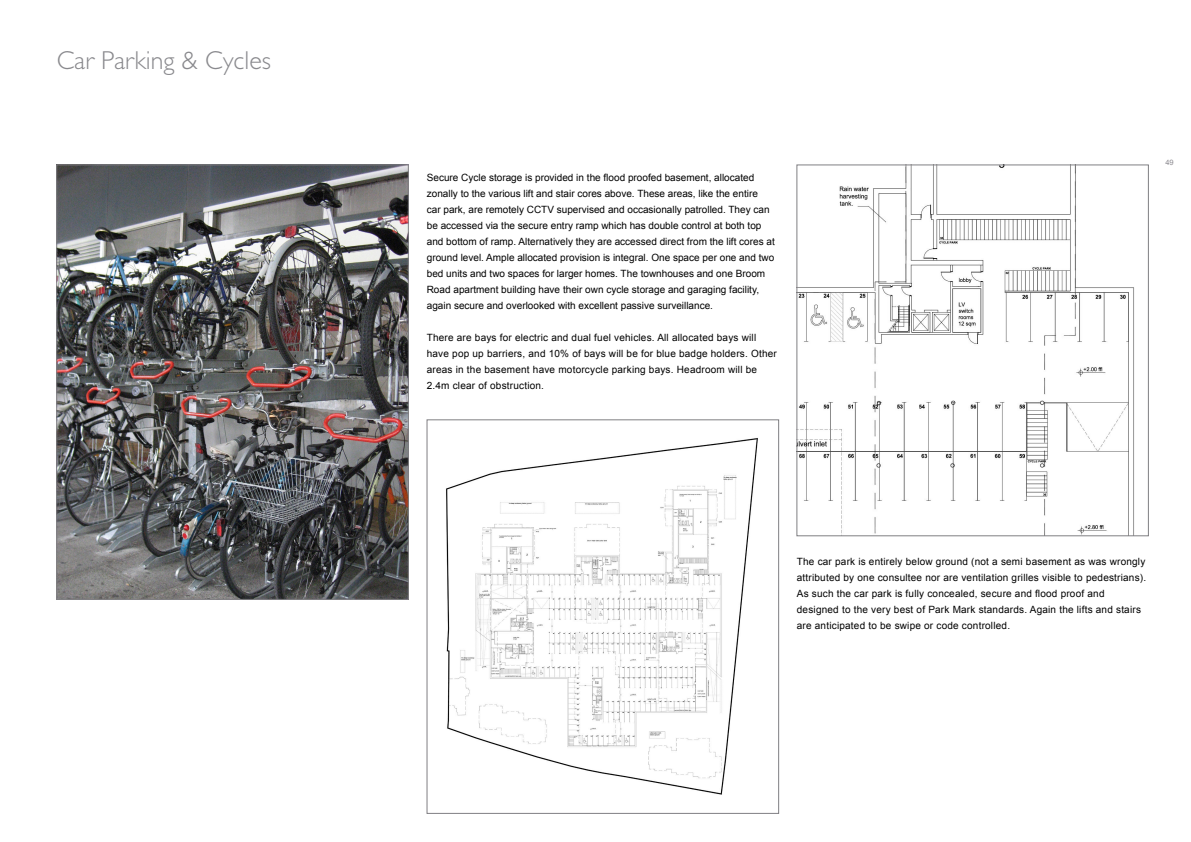
<style>
.page{position:relative;width:1191px;height:842px;background:#fff}
.page>*{position:absolute;margin:0;border:0;box-sizing:border-box;transform-origin:0 0}
._26pt_Head__TOC{font:300 26px "Gill Sans Std";color:#89898d}
._10pt_Body{font:10px/16px "Arial";color:#000}
._10pt_Body-2{font:10px/16px "Arial";letter-spacing:.02em;color:#000}
.t1{font:7.5px "Arial";color:#8c8a90}
</style>
<div class="page">
<img style="left:58px;top:167px;width:348px;height:431px">
<div style="left:56px;top:165px;width:352px;height:435px;border:1px solid #807f83"></div>
<div style="left:427px;top:420px;width:352px;height:394px;border:1px solid #807f83"></div>
<img style="left:446px;top:438px;width:312px;height:357px">
<img style="left:799px;top:167px;width:335px;height:367px">
<p class="_26pt_Head__TOC" style="left:57px;top:46px;width:216px">Car Parking &amp; Cycles</p>
<p class="_10pt_Body" style="left:427px;top:169px;width:349px">Secure Cycle storage is provided in the flood proofed basement, allocated zonally to the various lift and stair cores above. These areas, like the entire<br>car park, are remotely CCTV supervised and occasionally patrolled. They can be accessed via the secure entry ramp which has double control at both top and bottom of ramp. Alternatively they are accessed direct from the lift cores at ground level. Ample allocated provision is integral. One space per one and two bed units and two spaces for larger homes. The townhouses and one Broom Road apartment building have their own cycle storage and garaging facility, again secure and overlooked with excellent passive surveillance.</p>
<p class="_10pt_Body-2" style="left:427px;top:329px;width:351px">There are bays for electric and dual fuel vehicles. All allocated bays will have pop up barriers, and 10% of bays will be for blue badge holders. Other areas in the basement have motorcycle parking bays. Headroom will be 2.4m clear of obstruction.</p>
<p class="t1" style="left:1165px;top:157px;width:10px">49</p>
<p class="_10pt_Body-2" style="left:797px;top:553px;width:351px">The car park is entirely below ground (not a semi basement as was wrongly attributed by one consultee nor are ventilation grilles visible to pedestrians).<br>As such the car park is fully concealed, secure and flood proof and designed to the very best of Park Mark standards. Again the lifts and stairs are anticipated to be swipe or code controlled.</p>
</div>
